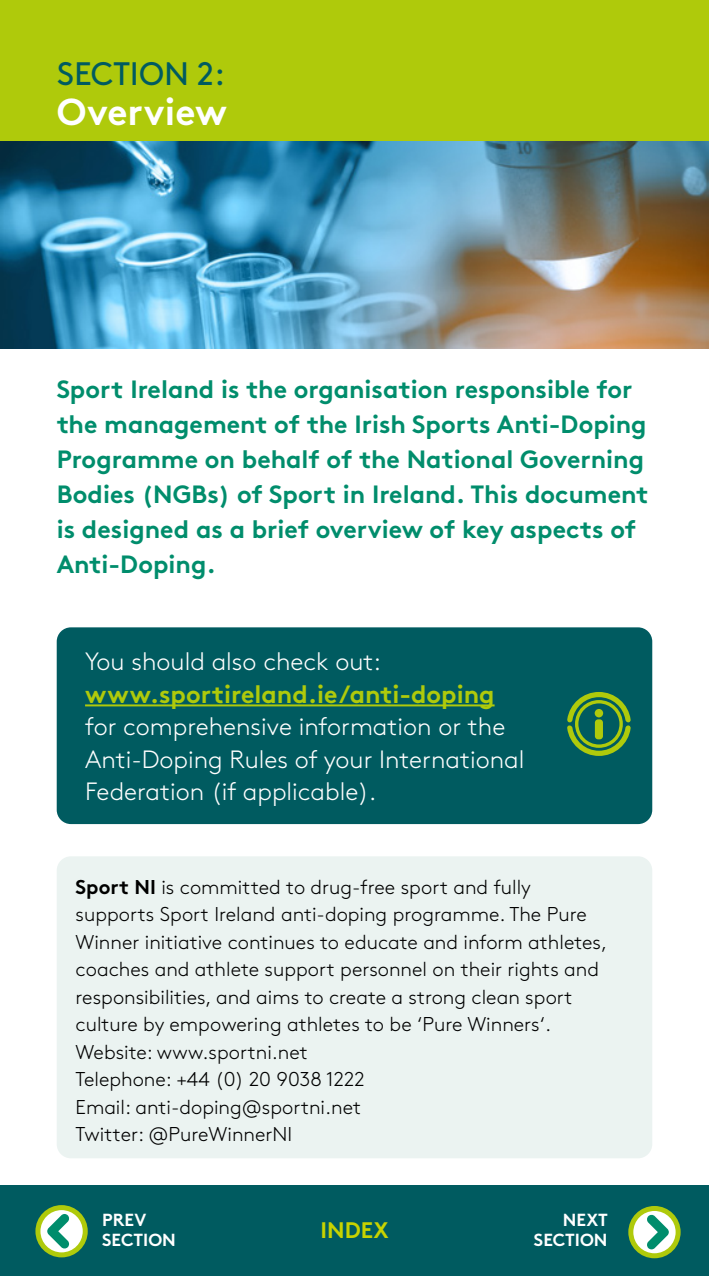
<style>
.page{position:relative;width:709px;height:1276px;background:#fff}
.page>*{position:absolute;margin:0;border:0;box-sizing:border-box;transform-origin:0 0}
.t1{font:700 37.5px "Brown Std";color:#fff}
.t2{font:32.5px "Brown Std";color:#005b60}
.t3{font:700 25px/35px "Brown Std";color:#008d6c}
.t4{font:300 25px/32.5px "Brown Std";color:#fff}
.t5{font:700 25px "Brown Std";color:#afca0b}
.t6{font:700 22.5px "Brown Std";color:#c8d300}
.t7{font:300 20px/27.5px "Brown Std";color:#000}
.t8{font:700 17.5px "Brown Std";color:#fff}
.s1{font-weight:700}
</style>
<div class="page">
<div style="left:0;top:1186px;width:709px;height:90px;background:#005b60"></div>
<div style="left:57px;top:627px;width:595px;height:197px;background:#005b60;border-radius:14px"></div>
<div style="left:57px;top:856px;width:595px;height:302px;background:#ebf3f1;border-radius:14px"></div>
<hr style="left:85px;top:704px;width:409px;height:2px;background:#afca0b">
<div style="left:0;top:0;width:709px;height:142px;background:#afca0b"></div>
<img style="left:0;top:142px;width:709px;height:207px">
<svg style="left:567px;top:692px;width:63px;height:64px"></svg>
<svg style="left:631px;top:1208px;width:47px;height:47px"></svg>
<div style="left:628px;top:1206px;width:52px;height:52px;border:5px solid #afca0b;border-radius:50%"></div>
<svg style="left:646px;top:1214px;width:23px;height:35px"></svg>
<svg style="left:38px;top:1207px;width:47px;height:48px"></svg>
<div style="left:35px;top:1205px;width:53px;height:52px;border:5px solid #afca0b;border-radius:50%"></div>
<svg style="left:47px;top:1214px;width:23px;height:35px"></svg>
<p class="t2" style="left:57px;top:55px;width:170px">SECTION 2:</p>
<p class="t1" style="left:57px;top:89px;width:172px">Overview</p>
<p class="t3" style="left:57px;top:371px;width:593px">Sport Ireland is the organisation responsible for the management of the Irish Sports Anti-Doping Programme on behalf of the National Governing Bodies (NGBs) of Sport in Ireland. This document is designed as a brief overview of key aspects of Anti-Doping.</p>
<p class="t4" style="left:85px;top:646px;width:297px">You should also check out:</p>
<p class="t5" style="left:85px;top:679px;width:411px">www.sportireland.ie/anti-doping</p>
<p class="t4" style="left:85px;top:711px;width:422px">for comprehensive information or the</p>
<p class="t4" style="left:85px;top:743px;width:441px">Anti-Doping Rules of your International<br>Federation (if applicable).</p>
<p class="t7" style="left:76px;top:873px;width:533px"><span class="s1">Sport NI</span> is committed to drug-free sport and fully supports Sport Ireland anti-doping programme. The Pure Winner initiative continues to educate and inform athletes, coaches and athlete support personnel on their rights and responsibilities, and aims to create a strong clean sport culture by empowering athletes to be ‘Pure Winners‘.</p>
<p class="t7" style="left:76px;top:1038px;width:234px">Website: www.sportni.net</p>
<p class="t7" style="left:76px;top:1066px;width:291px">Telephone: +44 (0) 20 9038 1222</p>
<p class="t7" style="left:76px;top:1093px;width:287px">Email: anti-doping@sportni.net</p>
<p class="t7" style="left:76px;top:1121px;width:218px">Twitter: @PureWinnerNI</p>
<p class="t8" style="left:102px;top:1209px;width:46px">PREV</p>
<p class="t8" style="left:102px;top:1229px;width:75px">SECTION</p>
<p class="t6" style="left:320px;top:1216px;width:70px">INDEX</p>
<p class="t8" style="left:563px;top:1209px;width:47px">NEXT</p>
<p class="t8" style="left:534px;top:1229px;width:75px">SECTION</p>
</div>
